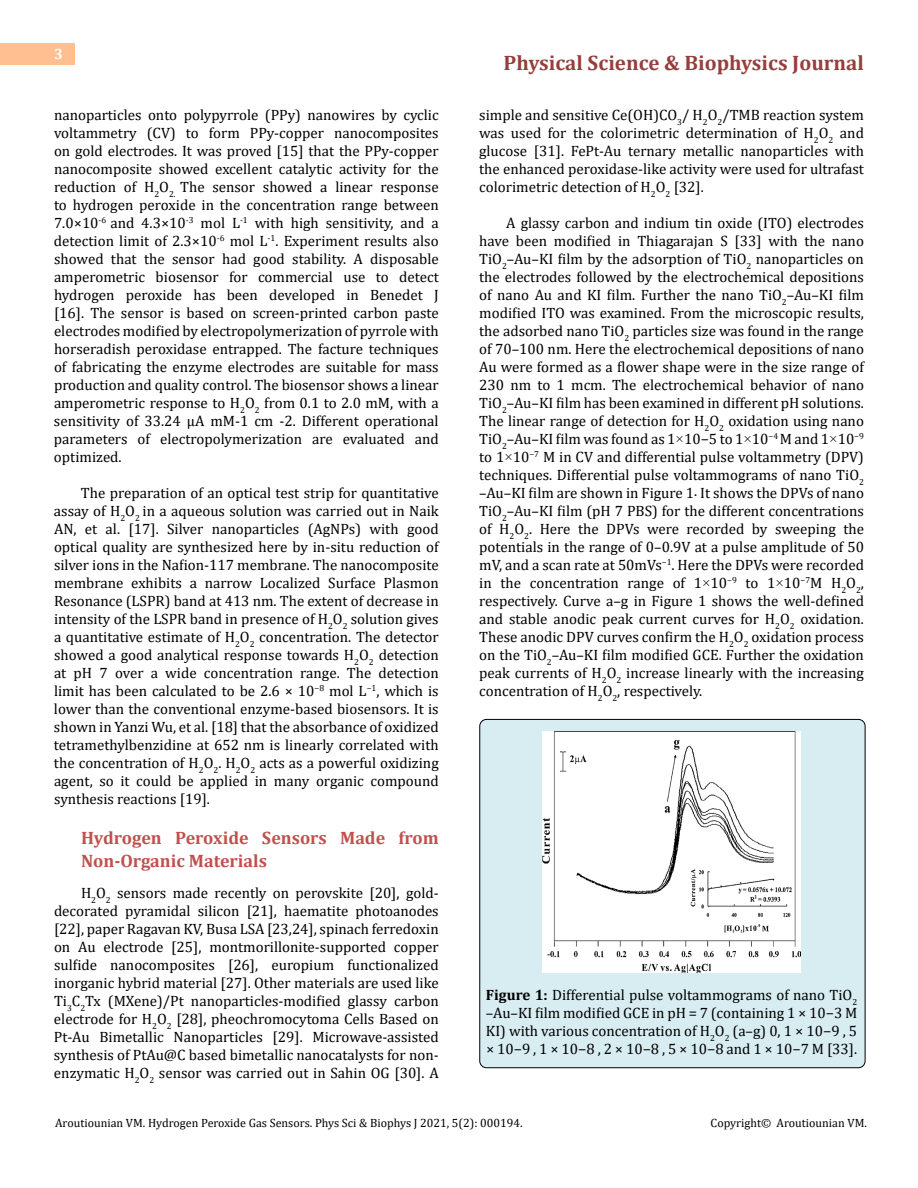
<style>
.page{position:relative;width:918px;height:1188px;background:#fff}
.page>*{position:absolute;margin:0;border:0;box-sizing:border-box;transform-origin:0 0}
.t1{font:700 21px "Cambria";color:#953f3c}
.t2{font:700 18px/22.5px "Cambria";color:#c0504d}
.t3{font:15px/18px "Cambria";color:#000;text-align:justify}
.t4{font:700 15px "Cambria";color:#fff}
.t5{font:12px "Cambria";color:#000}
.s1{font-family:"Times New Roman"}
.s2{font-weight:700}
</style>
<div class="page">
<div style="left:0;top:43px;width:75px;height:21px;background:#ffbf91"></div>
<div style="left:480px;top:719px;width:385px;height:349px;background:#d8edf2;border-radius:7px"></div>
<div style="left:479px;top:719px;width:387px;height:349px;border:1px solid #000;border-radius:7px"></div>
<img style="left:543px;top:732px;width:258px;height:240px">
<p class="t4" style="left:54px;top:44px;width:10px">3</p>
<p class="t3" style="left:54px;top:105px;width:386px">nanoparticles onto polypyrrole (PPy) nanowires by cyclic voltammetry (CV) to form PPy-copper nanocomposites on gold electrodes. It was proved [15] that the PPy-copper nanocomposite showed excellent catalytic activity for the reduction of H<sub>2</sub>O<sub>2.</sub> The sensor showed a linear response to hydrogen peroxide in the concentration range between 7.0×10<sup>-6</sup> and 4.3×10<sup>-3</sup> mol L<sup>-1</sup> with high sensitivity, and a detection limit of 2.3×10<sup>-6</sup> mol L<sup>-1</sup>. Experiment results also showed that the sensor had good stability. A disposable amperometric biosensor for commercial use to detect hydrogen peroxide has been developed in Benedet J [16]. The sensor is based on screen-printed carbon paste electrodes modified by electropolymerization of pyrrole with horseradish peroxidase entrapped. The facture techniques of fabricating the enzyme electrodes are suitable for mass production and quality control. The biosensor shows a linear amperometric response to H<sub>2</sub>O<sub>2</sub> from 0.1 to 2.0 mM, with a sensitivity of 33.24 µA mM-1 cm -2. Different operational parameters of electropolymerization are evaluated and optimized.</p>
<p class="t3" style="left:54px;top:483px;width:386px;text-indent:27px">The preparation of an optical test strip for quantitative assay of H<sub>2</sub>O<sub>2</sub> in a aqueous solution was carried out in Naik AN, et al. [17]. Silver nanoparticles (AgNPs) with good optical quality are synthesized here by in-situ reduction of silver ions in the Nafion-117 membrane. The nanocomposite membrane exhibits a narrow Localized Surface Plasmon Resonance (LSPR) band at 413 nm. The extent of decrease in intensity of the LSPR band in presence of H<sub>2</sub>O<sub>2</sub> solution gives a quantitative estimate of H<sub>2</sub>O<sub>2</sub> concentration. The detector showed a good analytical response towards H<sub>2</sub>O<sub>2</sub> detection at pH 7 over a wide concentration range. The detection limit has been calculated to be 2.6 × 10<sup>−8</sup> mol L<sup>−1</sup>, which is lower than the conventional enzyme-based biosensors. It is shown in Yanzi Wu, et al. [18] that the absorbance of oxidized tetramethylbenzidine at 652 nm is linearly correlated with the concentration of H<sub>2</sub>O<sub>2</sub>. H<sub>2</sub>O<sub>2</sub> acts as a powerful oxidizing agent, so it could be applied in many organic compound synthesis reactions [19].</p>
<p class="t2" style="left:81px;top:826px;width:359px">Hydrogen Peroxide Sensors Made from<br>Non-Organic Materials</p>
<p class="t3" style="left:54px;top:884px;width:386px;text-indent:27px">H<sub>2</sub>O<sub>2</sub> sensors made recently on perovskite [20], gold&shy;decorated pyramidal silicon [21], haematite photoanodes [22], paper Ragavan KV, Busa LSA [23,24], spinach ferredoxin on Au electrode [25], montmorillonite-supported copper sulfide nanocomposites [26], europium functionalized inorganic hybrid material [27]. Other materials are used like Ti<sub>3</sub>C<sub>2</sub>Tx (MXene)/Pt nanoparticles-modified glassy carbon electrode for H<sub>2</sub>O<sub>2</sub> [28], pheochromocytoma Cells Based on Pt-Au Bimetallic Nanoparticles [29]. Microwave-assisted synthesis of PtAu@C based bimetallic nanocatalysts for non&shy;enzymatic H<sub>2</sub>O<sub>2</sub> sensor was carried out in Sahin OG [30]. A</p>
<h1 class="t1" style="left:504px;top:48px;width:362px">Physical Science &amp; Biophysics Journal</h1>
<p class="t3" style="left:479px;top:105px;width:386px">simple and sensitive Ce(OH)CO<sub>3</sub>/ H<sub>2</sub>O<sub>2</sub>/TMB reaction system was used for the colorimetric determination of H<sub>2</sub>O<sub>2</sub> and glucose [31]. FePt-Au ternary metallic nanoparticles with the enhanced peroxidase-like activity were used for ultrafast colorimetric detection of H<sub>2</sub>O<sub>2</sub> [32].</p>
<p class="t3" style="left:479px;top:213px;width:386px;text-indent:27px">A glassy carbon and indium tin oxide (ITO) electrodes have been modified in Thiagarajan S [33] with the nano TiO<sub>2</sub>–Au–KI film by the adsorption of TiO<sub>2</sub> nanoparticles on the electrodes followed by the electrochemical depositions of nano Au and KI film. Further the nano TiO<sub>2</sub>–Au–KI film modified ITO was examined. From the microscopic results, the adsorbed nano TiO<sub>2</sub> particles size was found in the range of 70–100 nm. Here the electrochemical depositions of nano Au were formed as a flower shape were in the size range of 230 nm to 1 mcm. The electrochemical behavior of nano TiO<sub>2</sub>–Au–KI film has been examined in different pH solutions.<br>The linear range of detection for H<sub>2</sub>O<sub>2</sub> oxidation using nano TiO<sub>2</sub>–Au–KI film was found as 1<span class="s1">×</span>10−5 to 1<span class="s1">×</span>10<sup>−4</sup> M and 1<span class="s1">×</span>10<sup>−9 </sup>to 1<span class="s1">×</span>10<sup>−7</sup> M in CV and differential pulse voltammetry (DPV) techniques. Differential pulse voltammograms of nano TiO<sub>2 </sub>–Au–KI film are shown in Figure 1. It shows the DPVs of nano TiO<sub>2</sub>–Au–KI film (pH 7 PBS) for the different concentrations of H<sub>2</sub>O<sub>2</sub>. Here the DPVs were recorded by sweeping the potentials in the range of 0–0.9V at a pulse amplitude of 50 mV, and a scan rate at 50mVs<sup>−1</sup>. Here the DPVs were recorded in the concentration range of 1<span class="s1">×</span>10<sup>−9</sup> to 1<span class="s1">×</span>10<sup>−7</sup>M H<sub>2</sub>O<sub>2</sub>, respectively. Curve a–g in Figure 1 shows the well-defined and stable anodic peak current curves for H<sub>2</sub>O<sub>2</sub> oxidation.<br>These anodic DPV curves confirm the H<sub>2</sub>O<sub>2</sub> oxidation process on the TiO<sub>2</sub>–Au–KI film modified GCE. Further the oxidation peak currents of H<sub>2</sub>O<sub>2</sub> increase linearly with the increasing concentration of H<sub>2</sub>O<sub>2</sub>, respectively.</p>
<p class="t3" style="left:486px;top:986px;width:373px"><span class="s2">Figure 1:</span> Differential pulse voltammograms of nano TiO<sub>2 </sub>–Au–KI film modified GCE in pH = 7 (containing 1 × 10−3 M KI) with various concentration of H<sub>2</sub>O<sub>2</sub> (a–g) 0, 1 × 10−9 , 5 × 10−9 , 1 × 10−8 , 2 × 10−8 , 5 × 10−8 and 1 × 10−7 M [33].</p>
<p class="t5" style="left:55px;top:1115px;width:469px">Aroutiounian VM. Hydrogen Peroxide Gas Sensors. Phys Sci &amp; Biophys J 2021, 5(2): 000194.</p>
<p class="t5" style="left:711px;top:1115px;width:158px">Copyright© Aroutiounian VM.</p>
</div>
